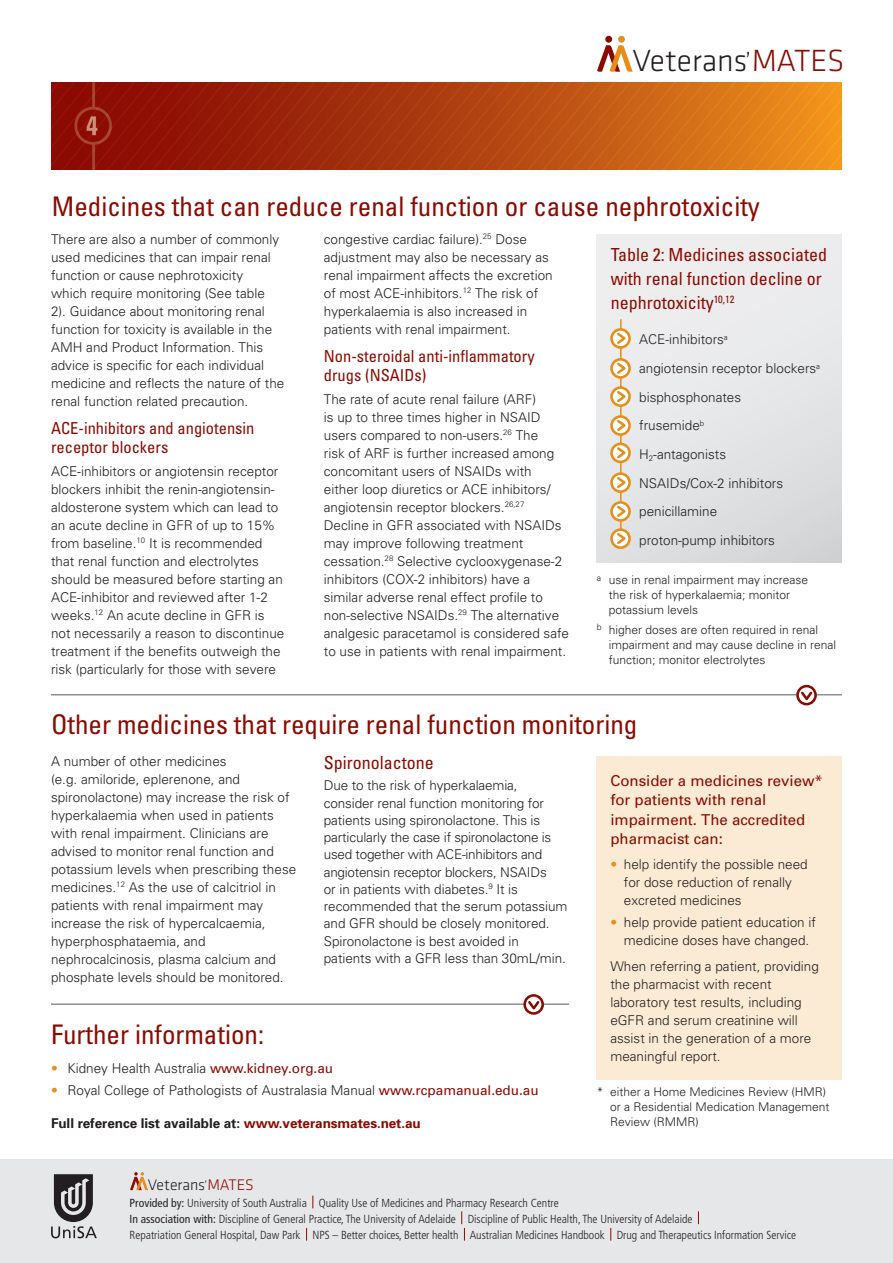
<style>
.page{position:relative;width:893px;height:1263px;background:#fff}
.page>*{position:absolute;margin:0;border:0;box-sizing:border-box;transform-origin:0 0}
.t1{font:300 31.8px "Klavika";letter-spacing:-.005em;color:#231f20}
.headings{font:condensed 27px "Univers";color:#8b0a02}
.small_headings{font:condensed 18px/24px "Univers";color:#8b0a02}
.Body_Text{font:condensed 18px "Univers";color:#8b0a02}
.Body_Text-2{font:condensed 16.5px/19.5px "Univers";color:#8b0a02}
.t2{font:300 15.9px "Klavika";letter-spacing:-.005em;color:#231f20}
.Body_Text-3{font:15px/19.5px "Univers";color:#8b0a02}
.Body_Text-4{font:300 13.5px/18px "Univers";color:#231f20}
.Body_Bullets{font:300 13.5px "Univers";color:#231f20}
.Body_Text-5{font:700 13.5px "Univers";letter-spacing:-.005em;color:#231f20}
.Body_Text-6{font:300 12px/15px "Univers";color:#231f20}
.t3{font:300 condensed 11.7px/16.5px "Frutiger";color:#231f20}
.s1{font-size:27.75px}
.s2{color:#8b0a02}
.s3{color:#e58e19}
.s4{font-weight:400;color:#8b0a02}
.s5{font-size:13.95px}
.s6{font-weight:400}
</style>
<div class="page">
<svg style="left:597px;top:45px;width:36px;height:27px"></svg>
<div style="left:605px;top:36px;width:7px;height:7px;background:#8b0a02;border-radius:50%"></div>
<div style="left:618px;top:36px;width:7px;height:7px;background:#e58e19;border-radius:50%"></div>
<div style="left:0;top:1159px;width:893px;height:104px;background:#e6e7e9"></div>
<svg style="left:51px;top:1174px;width:46px;height:64px"></svg>
<svg style="left:130px;top:1172px;width:18px;height:19px"></svg>
<svg style="left:312px;top:1195px;width:1px;height:13px"></svg>
<svg style="left:698px;top:1211px;width:1px;height:13px"></svg>
<svg style="left:306px;top:1228px;width:1px;height:12px"></svg>
<svg style="left:461px;top:1211px;width:4px;height:29px"></svg>
<svg style="left:610px;top:1228px;width:1px;height:12px"></svg>
<img style="left:51px;top:82px;width:791px;height:88px">
<div style="left:597px;top:756px;width:245px;height:323px;background:#fbebd5"></div>
<div style="left:597px;top:234px;width:245px;height:329px;background:linear-gradient(to right,#ebebec,#e1e2e4)"></div>
<hr style="left:620px;top:319px;width:2px;height:217px;background:#e58e19">
<svg style="left:611px;top:359px;width:19px;height:18px"></svg>
<div style="left:610px;top:358px;width:21px;height:21px;border:3px solid #e58e19;border-radius:50%"></div>
<svg style="left:615px;top:360px;width:14px;height:16px"></svg>
<svg style="left:611px;top:329px;width:19px;height:18px"></svg>
<div style="left:610px;top:328px;width:21px;height:21px;border:3px solid #e58e19;border-radius:50%"></div>
<svg style="left:615px;top:330px;width:14px;height:16px"></svg>
<svg style="left:611px;top:388px;width:19px;height:18px"></svg>
<div style="left:610px;top:386px;width:21px;height:21px;border:3px solid #e58e19;border-radius:50%"></div>
<svg style="left:615px;top:389px;width:14px;height:15px"></svg>
<svg style="left:611px;top:416px;width:19px;height:18px"></svg>
<div style="left:610px;top:415px;width:21px;height:21px;border:3px solid #e58e19;border-radius:50%"></div>
<svg style="left:615px;top:417px;width:14px;height:16px"></svg>
<svg style="left:611px;top:444px;width:19px;height:18px"></svg>
<div style="left:610px;top:443px;width:21px;height:20px;border:3px solid #e58e19;border-radius:50%"></div>
<svg style="left:615px;top:445px;width:14px;height:16px"></svg>
<svg style="left:611px;top:474px;width:19px;height:18px"></svg>
<div style="left:610px;top:472px;width:21px;height:21px;border:3px solid #e58e19;border-radius:50%"></div>
<svg style="left:615px;top:475px;width:14px;height:15px"></svg>
<svg style="left:611px;top:502px;width:19px;height:18px"></svg>
<div style="left:610px;top:501px;width:21px;height:21px;border:3px solid #e58e19;border-radius:50%"></div>
<svg style="left:615px;top:503px;width:14px;height:16px"></svg>
<svg style="left:611px;top:530px;width:19px;height:18px"></svg>
<div style="left:610px;top:528px;width:21px;height:21px;border:3px solid #e58e19;border-radius:50%"></div>
<svg style="left:615px;top:531px;width:14px;height:15px"></svg>
<hr style="left:51px;top:694px;width:791px;height:1px;background:#57585a">
<div style="left:796px;top:685px;width:21px;height:20px;border:3px solid #8b0a02;border-radius:50%"></div>
<svg style="left:799px;top:689px;width:15px;height:14px"></svg>
<hr style="left:51px;top:1004px;width:518px;height:1px;background:#57585a">
<div style="left:523px;top:994px;width:21px;height:21px;border:3px solid #8b0a02;border-radius:50%"></div>
<svg style="left:526px;top:999px;width:16px;height:14px"></svg>
<p class="t1" style="left:632px;top:42px;width:214px">Veterans<span class="s1">’</span><span class="s2">MATES</span></p>
<p class="headings" style="left:52px;top:190px;width:709px">Medicines that can reduce renal function or cause nephrotoxicity</p>
<p class="Body_Text-4" style="left:51px;top:230px;width:235px">There are also a number of commonly used medicines that can impair renal function or cause nephrotoxicity<br>which require monitoring (See table<br>2). Guidance about monitoring renal function for toxicity is available in the AMH and Product Information. This advice is specific for each individual medicine and reflects the nature of the renal function related precaution.</p>
<p class="Body_Text-2" style="left:51px;top:418px;width:205px">ACE-inhibitors and angiotensin receptor blockers</p>
<p class="Body_Text-4" style="left:51px;top:462px;width:235px">ACE-inhibitors or angiotensin receptor blockers inhibit the renin-angiotensin&shy;aldosterone system which can lead to an acute decline in GFR of up to 15% from baseline.<sup>10</sup> It is recommended that renal function and electrolytes should be measured before starting an ACE-inhibitor and reviewed after 1-2 weeks.<sup>12</sup> An acute decline in GFR is not necessarily a reason to discontinue treatment if the benefits outweigh the risk (particularly for those with severe</p>
<p class="Body_Text-4" style="left:324px;top:230px;width:230px">congestive cardiac failure).<sup>25</sup> Dose adjustment may also be necessary as renal impairment affects the excretion of most ACE-inhibitors.<sup>12</sup> The risk of hyperkalaemia is also increased in patients with renal impairment.</p>
<p class="Body_Text-2" style="left:324px;top:346px;width:212px">Non-steroidal anti-inflammatory drugs (NSAIDs)</p>
<p class="Body_Text-4" style="left:324px;top:390px;width:247px">The rate of acute renal failure (ARF)<br>is up to three times higher in NSAID users compared to non-users.<sup>26</sup> The<br>risk of ARF is further increased among concomitant users of NSAIDs with either loop diuretics or ACE inhibitors/ angiotensin receptor blockers.<sup>26,27<br></sup>Decline in GFR associated with NSAIDs may improve following treatment cessation.<sup>28</sup> Selective cyclooxygenase-2 inhibitors (COX-2 inhibitors) have a similar adverse renal effect profile to non-selective NSAIDs.<sup>29</sup> The alternative analgesic paracetamol is considered safe to use in patients with renal impairment.</p>
<p class="small_headings" style="left:611px;top:243px;width:218px">Table 2: Medicines associated with renal function decline or nephrotoxicity<sup>10,12</sup></p>
<p class="Body_Bullets" style="left:639px;top:332px;width:90px">ACE-inhibitors<sup>a</sup></p>
<p class="Body_Bullets" style="left:639px;top:360px;width:182px">angiotensin receptor blockers<sup>a</sup></p>
<p class="Body_Bullets" style="left:639px;top:389px;width:104px">bisphosphonates</p>
<p class="Body_Bullets" style="left:639px;top:417px;width:67px">frusemide<sup>b</sup></p>
<p class="Body_Bullets" style="left:639px;top:446px;width:88px">H<sub>2</sub>-antagonists</p>
<p class="Body_Bullets" style="left:639px;top:475px;width:146px">NSAIDs/Cox-2 inhibitors</p>
<p class="Body_Bullets" style="left:639px;top:503px;width:80px">penicillamine</p>
<p class="Body_Bullets" style="left:639px;top:532px;width:137px">proton-pump inhibitors</p>
<p class="Body_Text-6" style="left:609px;top:572px;width:201px;text-indent:-12px"><sup>a</sup> use in renal impairment may increase the risk of hyperkalaemia; monitor potassium levels</p>
<p class="Body_Text-6" style="left:609px;top:622px;width:229px;text-indent:-12px"><sup>b</sup> higher doses are often required in renal impairment and may cause decline in renal function; monitor electrolytes</p>
<p class="headings" style="left:51px;top:707px;width:588px">Other medicines that require renal function monitoring</p>
<p class="Body_Text-4" style="left:51px;top:752px;width:247px">A number of other medicines<br>(e.g. amiloride, eplerenone, and spironolactone) may increase the risk of hyperkalaemia when used in patients with renal impairment. Clinicians are advised to monitor renal function and potassium levels when prescribing these medicines.<sup>12</sup> As the use of calcitriol in patients with renal impairment may increase the risk of hypercalcaemia, hyperphosphataemia, and nephrocalcinosis, plasma calcium and phosphate levels should be monitored.</p>
<p class="Body_Text" style="left:324px;top:751px;width:111px">Spironolactone</p>
<p class="Body_Text-4" style="left:324px;top:777px;width:245px;line-height:17.2px">Due to the risk of hyperkalaemia, consider renal function monitoring for patients using spironolactone. This is particularly the case if spironolactone is used together with ACE-inhibitors and angiotensin receptor blockers, NSAIDs<br>or in patients with diabetes.<sup>9</sup> It is recommended that the serum potassium and GFR should be closely monitored.<br>Spironolactone is best avoided in patients with a GFR less than 30mL/min.</p>
<p class="Body_Text-3" style="left:610px;top:771px;width:214px">Consider a medicines review* for patients with renal impairment. The accredited pharmacist can:</p>
<p class="Body_Text-4" style="left:624px;top:855px;width:185px;text-indent:-14px"><span class="s3">•</span> help identify the possible need for dose reduction of renally excreted medicines</p>
<p class="Body_Text-4" style="left:610px;top:913px;width:207px;text-align:center"><span class="s3">•</span> help provide patient education if medicine doses have changed.</p>
<p class="Body_Text-4" style="left:610px;top:958px;width:210px">When referring a patient, providing the pharmacist with recent laboratory test results, including eGFR and serum creatinine will assist in the generation of a more meaningful report.</p>
<p class="headings" style="left:51px;top:1017px;width:214px">Further information:</p>
<p class="Body_Bullets" style="left:51px;top:1060px;width:284px"><span class="s3">•</span> Kidney Health Australia <span class="s4">www.kidney.org.au</span></p>
<p class="Body_Bullets" style="left:51px;top:1082px;width:489px"><span class="s3">•</span> Royal College of Pathologists of Australasia Manual <span class="s4">www.rcpamanual.edu.au</span></p>
<p class="Body_Text-6" style="left:610px;top:1084px;width:221px;text-indent:-14px">* either a Home Medicines Review (HMR) or a Residential Medication Management<br>Review (RMMR)</p>
<p class="Body_Text-5" style="left:51px;top:1115px;width:371px">Full reference list available at: <span class="s2">www.veteransmates.net.au</span></p>
<p class="t2" style="left:148px;top:1175px;width:108px">Veterans<span class="s5">’</span><span class="s2">MATES</span></p>
<p class="t3" style="left:130px;top:1195px;width:431px"><span class="s6">Provided by:</span> University of South Australia Quality Use of Medicines and Pharmacy Research Centre</p>
<p class="t3" style="left:130px;top:1210px;width:668px"><span class="s6">In association with:</span> Discipline of General Practice, The University of Adelaide Discipline of Public Health, The University of Adelaide<br>Repatriation General Hospital, Daw Park NPS – Better choices, Better health Australian Medicines Handbook Drug and Therapeutics Information Service</p>
</div>
